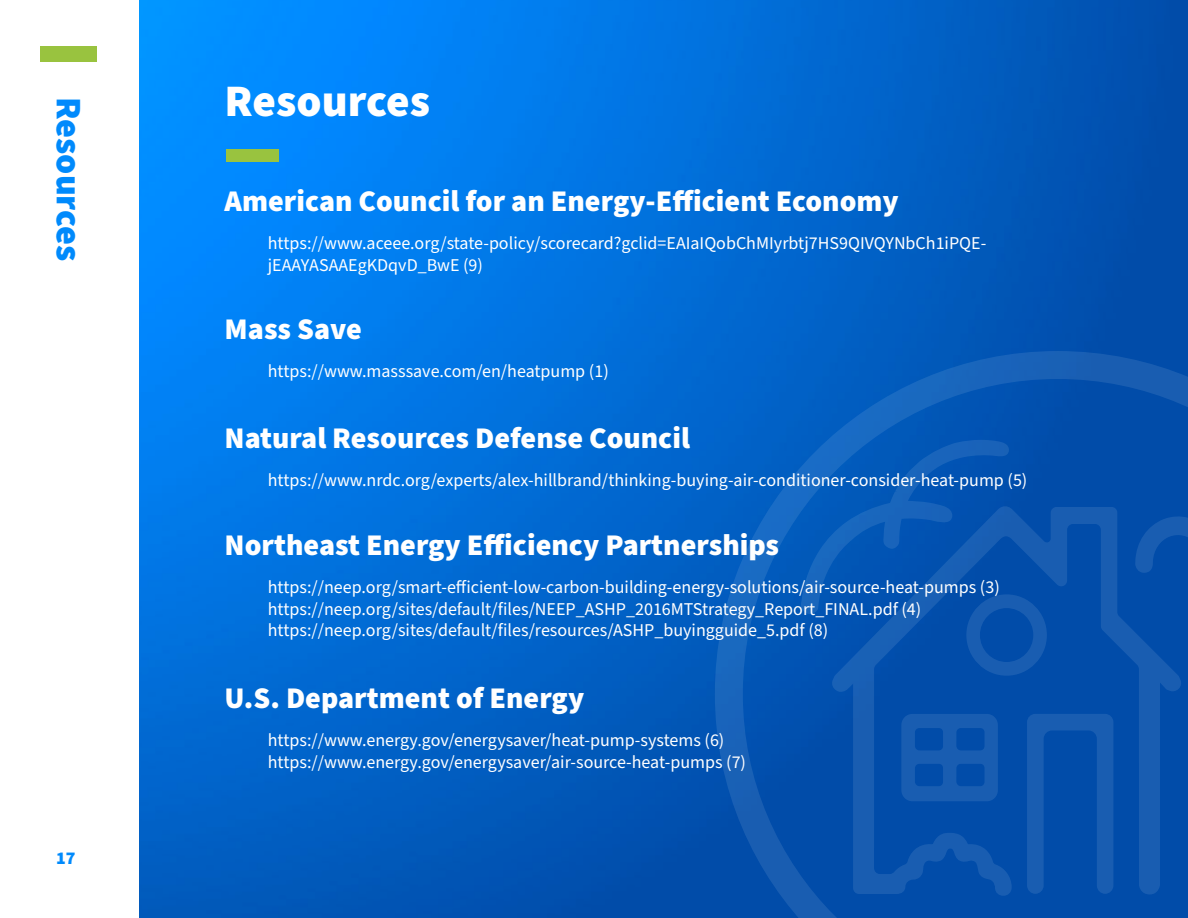
<style>
.page{position:relative;width:1188px;height:918px;background:#fff}
.page>*{position:absolute;margin:0;border:0;box-sizing:border-box;transform-origin:0 0}
.t1{font:900 45px "Source Sans Pro";color:#fff}
.t2{font:900 36px "Source Sans Pro";color:#008afc}
.t3{font:900 30px "Source Sans Pro";color:#fff}
.t4{font:18px/21.6px "Source Sans Pro";color:#fff}
.t5{font:900 18px "Source Sans Pro";color:#008afc}
</style>
<div class="page">
<div style="left:40px;top:46px;width:57px;height:16px;background:#99c33f"></div>
<img style="left:140px;top:0;width:1048px;height:918px">
<div style="left:226px;top:149px;width:53px;height:12px;background:#99c33f"></div>
<svg style="left:715px;top:351px;width:473px;height:567px;background:#0657b5"></svg>
<svg style="left:1185px;top:513px;width:3px;height:238px"></svg>
<svg style="left:829px;top:506px;width:356px;height:393px;background:#0851ab"></svg>
<svg style="left:800px;top:440px;width:247px;height:236px;background:#0756b2"></svg>
<h2 class="t2" style="left:94px;top:97px;width:166px;rotate:90deg">Resources</h2>
<p class="t5" style="left:56px;top:846px;width:21px">17</p>
<h1 class="t1" style="left:225px;top:70px;width:207px">Resources</h1>
<h3 class="t3" style="left:225px;top:181px;width:676px">American Council for an Energy-Efficient Economy</h3>
<p class="t4" style="left:268px;top:233px;width:720px">https://www.aceee.org/state-policy/scorecard?gclid=EAIaIQobChMIyrbtj7HS9QIVQYNbCh1iPQE&shy;jEAAYASAAEgKDqvD_BwE (9)</p>
<h3 class="t3" style="left:225px;top:309px;width:139px">Mass Save</h3>
<p class="t4" style="left:268px;top:361px;width:342px">https://www.masssave.com/en/heatpump (1)</p>
<h3 class="t3" style="left:225px;top:417px;width:467px">Natural Resources Defense Council</h3>
<p class="t4" style="left:268px;top:469px;width:761px">https://www.nrdc.org/experts/alex-hillbrand/thinking-buying-air-conditioner-consider-heat-pump (5)</p>
<h3 class="t3" style="left:225px;top:525px;width:556px">Northeast Energy Efficiency Partnerships</h3>
<p class="t4" style="left:268px;top:577px;width:734px">https://neep.org/smart-efficient-low-carbon-building-energy-solutions/air-source-heat-pumps (3) https://neep.org/sites/default/files/NEEP_ASHP_2016MTStrategy_Report_FINAL.pdf (4) https://neep.org/sites/default/files/resources/ASHP_buyingguide_5.pdf (8)</p>
<h3 class="t3" style="left:225px;top:678px;width:361px">U.S. Department of Energy</h3>
<p class="t4" style="left:268px;top:730px;width:480px">https://www.energy.gov/energysaver/heat-pump-systems (6) https://www.energy.gov/energysaver/air-source-heat-pumps (7)</p>
</div>
